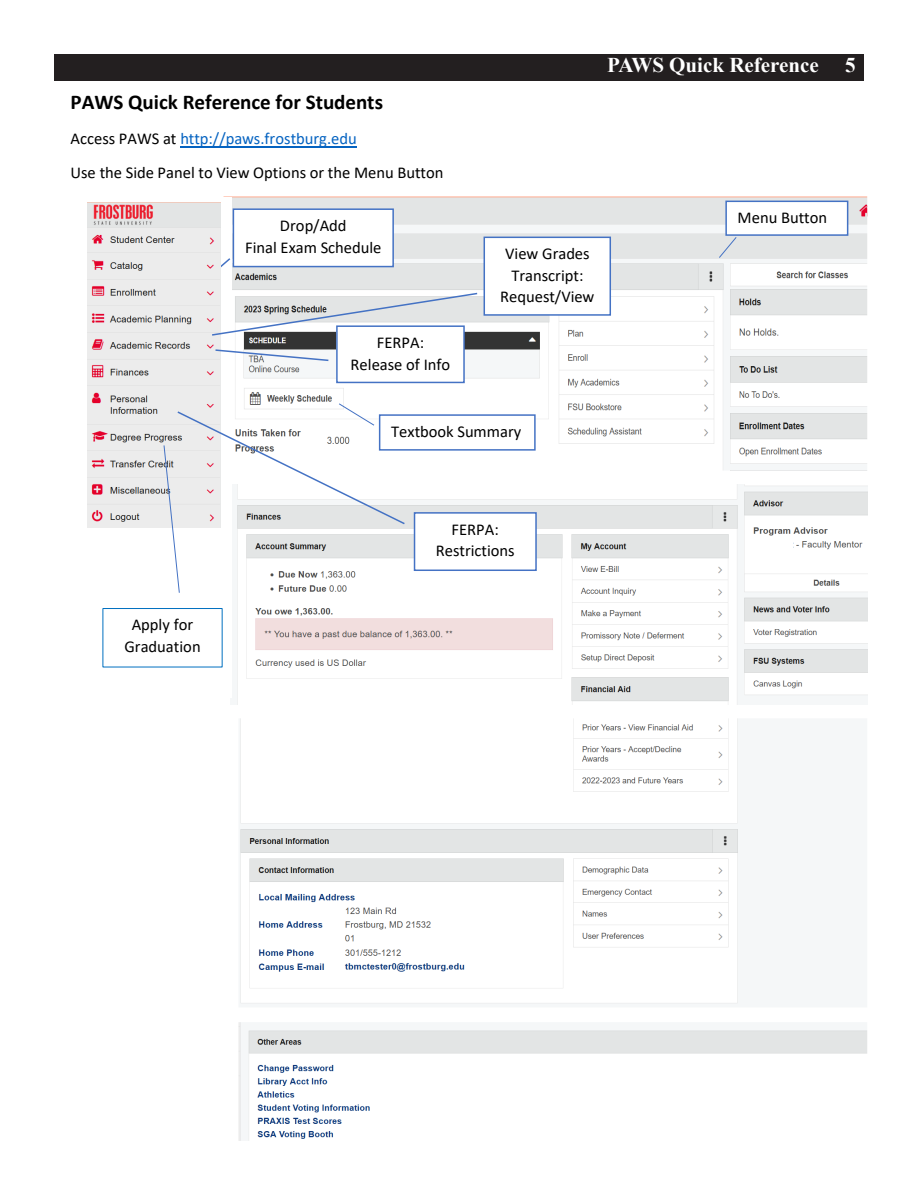
<style>
.page{position:relative;width:918px;height:1188px;background:#fff}
.page>*{position:absolute;margin:0;border:0;box-sizing:border-box;transform-origin:0 0}
.t1{font:700 21px "Calibri";color:#000}
.t2{font:700 21px "Times New Roman";color:#fff}
.t3{font:16.5px/21.8px "Calibri";color:#000;text-align:center}
.s1{color:#0563c1}
</style>
<div class="page">
<div style="left:55px;top:55px;width:808px;height:25px;background:#231f20"></div>
<div style="left:54px;top:54px;width:810px;height:27px;border:2px solid #231f20"></div>
<hr style="left:180px;top:146px;width:177px;height:1px;background:#0563c1">
<img style="left:224px;top:196px;width:643px;height:275px">
<img style="left:237px;top:484px;width:630px;height:221px">
<img style="left:240px;top:718px;width:498px;height:286px">
<img style="left:238px;top:1022px;width:629px;height:119px">
<div style="left:76px;top:197px;width:155px;height:501px;background:#fff"></div>
<div style="left:233px;top:209px;width:160px;height:58px;background:#fff"></div>
<div style="left:233px;top:208px;width:161px;height:59px;border:2px solid #4472c4"></div>
<img style="left:87px;top:203px;width:133px;height:325px">
<div style="left:337px;top:326px;width:127px;height:56px;background:#fff"></div>
<div style="left:336px;top:325px;width:129px;height:58px;border:2px solid #4472c4"></div>
<svg style="left:214px;top:348px;width:116px;height:14px"></svg>
<div style="left:415px;top:513px;width:121px;height:57px;background:#fff"></div>
<div style="left:414px;top:512px;width:123px;height:59px;border:2px solid #4472c4"></div>
<div style="left:753px;top:541px;width:40px;height:9px;background:#fff"></div>
<div style="left:751px;top:552px;width:65px;height:15px;background:#fff"></div>
<div style="left:484px;top:237px;width:126px;height:78px;background:#fff"></div>
<div style="left:484px;top:237px;width:127px;height:79px;border:2px solid #4472c4"></div>
<svg style="left:196px;top:257px;width:283px;height:80px"></svg>
<div style="left:726px;top:201px;width:122px;height:34px;background:#fff"></div>
<div style="left:725px;top:201px;width:123px;height:35px;border:2px solid #4472c4"></div>
<svg style="left:718px;top:236px;width:19px;height:23px"></svg>
<div style="left:103px;top:608px;width:120px;height:59px;border:1px solid #0070c0"></div>
<div style="left:380px;top:415px;width:155px;height:35px;background:#fff"></div>
<div style="left:379px;top:414px;width:157px;height:37px;border:2px solid #4472c4"></div>
<svg style="left:163px;top:403px;width:243px;height:191px"></svg>
<p class="t1" style="left:71px;top:87px;width:314px">PAWS Quick Reference for Students</p>
<p class="t3" style="left:71px;top:121px;width:374px;line-height:33.9px;text-align:left">Access PAWS at <span class="s1">http://paws.frostburg.edu<br></span>Use the Side Panel to View Options or the Menu Button</p>
<p class="t3" style="left:245px;top:214px;width:138px">Drop/Add<br>Final Exam Schedule</p>
<p class="t3" style="left:351px;top:331px;width:101px">FERPA:<br>Release of Info</p>
<p class="t2" style="left:607px;top:50px;width:213px">PAWS Quick Reference</p>
<p class="t2" style="left:845px;top:50px;width:12px">5</p>
<p class="t3" style="left:500px;top:242px;width:96px">View Grades<br>Transcript:<br>Request/View</p>
<p class="t3" style="left:738px;top:206px;width:91px">Menu Button</p>
<p class="t3" style="left:391px;top:420px;width:132px">Textbook Summary</p>
<p class="t3" style="left:125px;top:613px;width:78px">Apply for<br>Graduation</p>
<p class="t3" style="left:436px;top:518px;width:81px">FERPA:<br>Restrictions</p>
</div>
